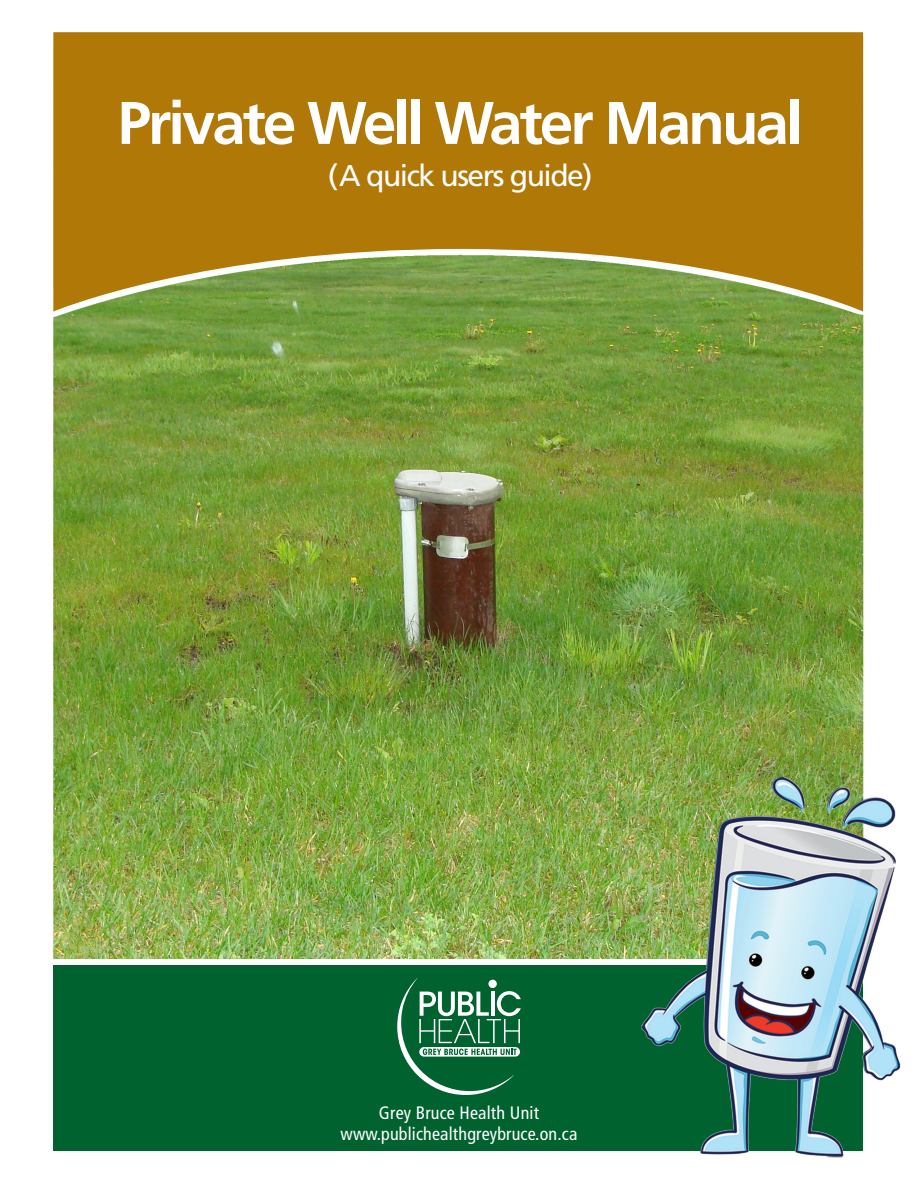
<style>
.page{position:relative;width:918px;height:1188px;background:#fff}
.page>*{position:absolute;margin:0;border:0;box-sizing:border-box;transform-origin:0 0}
.t1{font:700 60px "Frutiger";letter-spacing:-.05em;color:#fff}
.t2{font:30px "Frutiger";letter-spacing:-.05em;color:#fff}
.t3{font:condensed 18px "Frutiger";letter-spacing:.01em;color:#fff}
</style>
<div class="page">
<img style="left:53px;top:32px;width:811px;height:934px">
<div style="left:53px;top:966px;width:810px;height:185px;background:#00622f"></div>
<svg style="left:397px;top:978px;width:124px;height:117px"></svg>
<img style="left:627px;top:773px;width:274px;height:385px">
<svg style="left:53px;top:32px;width:810px;height:280px;background:#aa7f15"></svg>
<p class="t1" style="left:118px;top:88px;width:687px">Private Well Water Manual</p>
<p class="t2" style="left:328px;top:158px;width:266px">(A quick users guide)</p>
<p class="t3" style="left:379px;top:1102px;width:162px">Grey Bruce Health Unit</p>
<p class="t3" style="left:341px;top:1123px;width:238px">www.publichealthgreybruce.on.ca</p>
</div>
